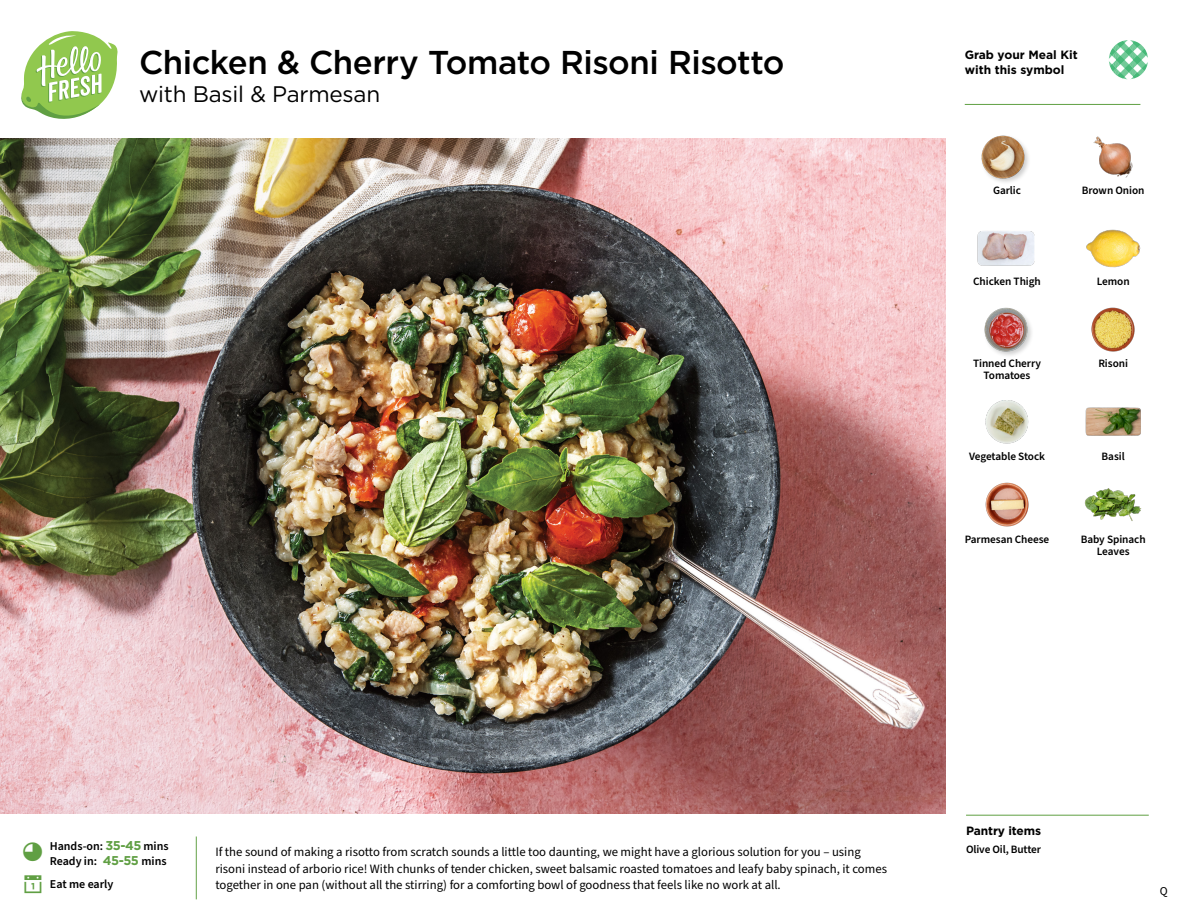
<style>
.page{position:relative;width:1188px;height:918px;background:#fff}
.page>*{position:absolute;margin:0;border:0;box-sizing:border-box;transform-origin:0 0}
.t1{font:500 33px "Gotham";letter-spacing:-.015em;color:#000}
.t2{font:22.5px "Gotham";letter-spacing:-.01em;color:#000}
.t3{font:12.75px/16.5px "Source Sans Pro";color:#000}
.t4{font:600 12px/15px "Source Sans Pro";color:#000}
.t5{font:700 12px/15px "Gotham";color:#000}
.t6{font:12px "Source Sans Pro";color:#000}
.t7{font:600 11.25px/12px "Source Sans Pro";letter-spacing:-.005em;color:#000;text-align:center}
.s1{font-family:"Gotham";font-weight:700;font-size:12.75px;color:#609f43}
</style>
<div class="page">
<svg style="left:21px;top:31px;width:97px;height:88px"></svg>
<img style="left:0;top:139px;width:946px;height:675px">
<img style="left:1091px;top:307px;width:44px;height:45px">
<img style="left:1085px;top:407px;width:56px;height:29px">
<img style="left:985px;top:400px;width:44px;height:44px">
<img style="left:1084px;top:488px;width:58px;height:33px">
<img style="left:985px;top:482px;width:44px;height:45px">
<img style="left:1086px;top:229px;width:55px;height:39px">
<img style="left:1093px;top:136px;width:40px;height:42px">
<img style="left:977px;top:231px;width:58px;height:35px">
<img style="left:984px;top:307px;width:48px;height:49px">
<img style="left:981px;top:135px;width:48px;height:48px">
<hr style="left:966px;top:815px;width:183px;height:1px;background:#609f43">
<hr style="left:965px;top:104px;width:175px;height:1px;background:#609f43">
<svg style="left:1108px;top:40px;width:40px;height:40px"></svg>
<h1 class="t1" style="left:139px;top:41px;width:647px">Chicken &amp; Cherry Tomato Risoni Risotto</h1>
<h2 class="t2" style="left:139px;top:80px;width:243px">with Basil &amp; Parmesan</h2>
<p class="t5" style="left:965px;top:47px;width:115px">Grab your Meal Kit with this symbol</p>
<p class="t7" style="left:993px;top:185px;width:30px">Garlic</p>
<p class="t7" style="left:1082px;top:185px;width:64px">Brown Onion</p>
<p class="t7" style="left:973px;top:275px;width:69px">Chicken Thigh</p>
<p class="t7" style="left:1097px;top:275px;width:34px">Lemon</p>
<p class="t7" style="left:973px;top:358px;width:70px">Tinned Cherry</p>
<p class="t7" style="left:1098px;top:358px;width:31px">Risoni</p>
<p class="t7" style="left:984px;top:370px;width:48px">Tomatoes</p>
<p class="t7" style="left:969px;top:450px;width:77px">Vegetable Stock</p>
<p class="t7" style="left:1102px;top:450px;width:25px">Basil</p>
<p class="t7" style="left:965px;top:533px;width:86px">Parmesan Cheese</p>
<p class="t7" style="left:1081px;top:533px;width:67px">Baby Spinach<br>Leaves</p>
<p class="t4" style="left:50px;top:839px;width:120px">Hands-on: <span class="s1">35-45</span> mins<br>Ready in: <span class="s1">45-55</span> mins</p>
<p class="t4" style="left:50px;top:876px;width:65px">Eat me early</p>
<p class="t3" style="left:215px;top:844px;width:673px">If the sound of making a risotto from scratch sounds a little too daunting, we might have a glorious solution for you – using risoni instead of arborio rice! With chunks of tender chicken, sweet balsamic roasted tomatoes and leafy baby spinach, it comes together in one pan (without all the stirring) for a comforting bowl of goodness that feels like no work at all.</p>
<p class="t5" style="left:966px;top:823px;width:77px">Pantry items</p>
<p class="t7" style="left:966px;top:843px;width:76px">Olive Oil, Butter</p>
<p class="t6" style="left:1160px;top:883px;width:9px">Q</p>
</div>
